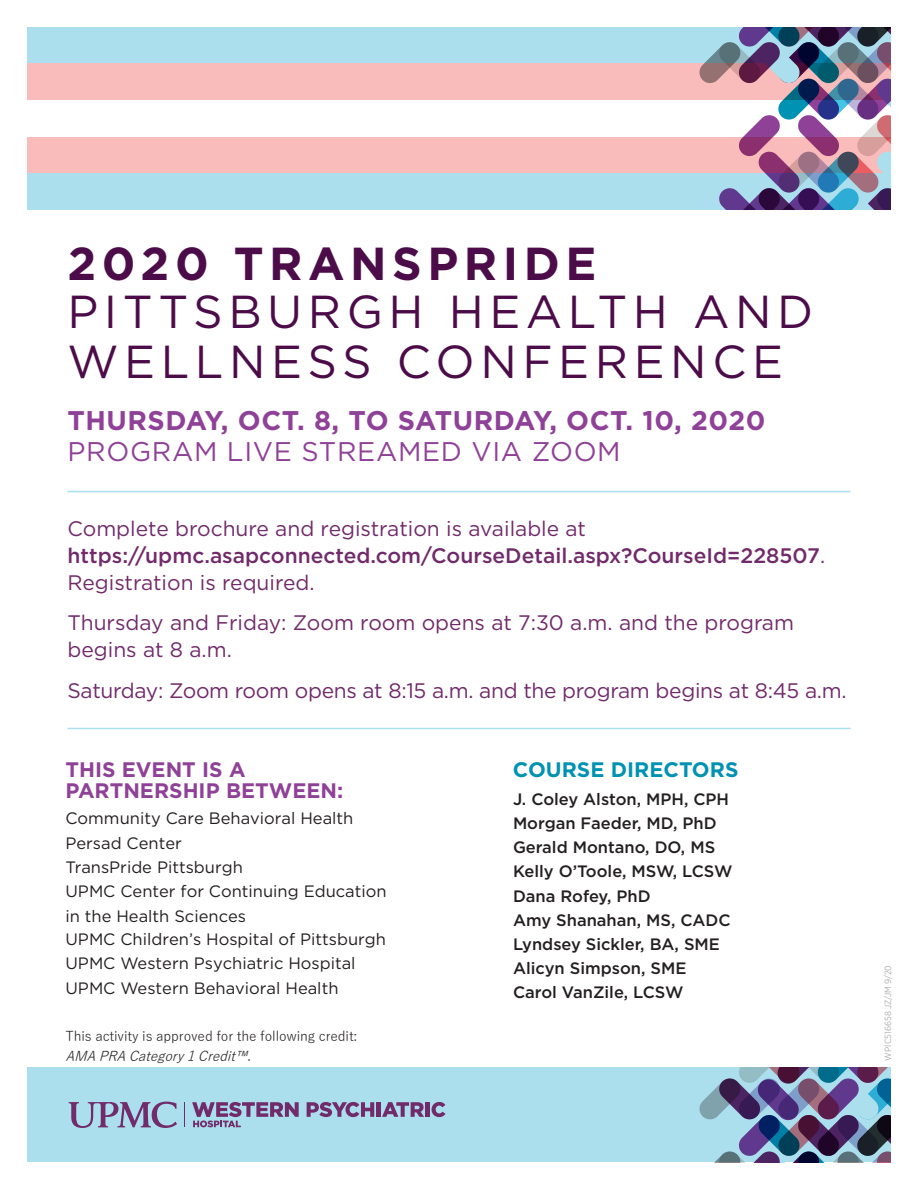
<style>
.page{position:relative;width:918px;height:1188px;background:#fff}
.page>*{position:absolute;margin:0;border:0;box-sizing:border-box;transform-origin:0 0}
.t1{font:46.2px/49.8px "Gotham";letter-spacing:.12em;color:#4c0c49}
.t2{font:700 46.2px "Gotham";letter-spacing:.12em;color:#4c0c49}
.t3{font:700 27px "Gotham";letter-spacing:.02em;color:#8f4198}
.t4{font:27px "Gotham";letter-spacing:.025em;color:#8f4198}
.t5{font:21px/27px "Gotham";color:#712a6a}
.t6{font:700 21px/21px "Gotham";color:#8f4198}
.t7{font:700 21px "Gotham";color:#0092b3}
.t8{font:16.5px/24.3px "Gotham";color:#231f20}
.t9{font:500 16.5px/24.3px "Gotham";color:#231f20}
.t10{font:13.5px "Yu Gothic";letter-spacing:-.01em;color:#231f20}
.t11{font:italic 13.5px "Yu Gothic";color:#231f20}
.t12{font:9px "Gotham Narrow";color:#b1afb1}
.s1{font-weight:500}
</style>
<div class="page">
<div style="left:27px;top:1068px;width:864px;height:94px;background:#acdfed"></div>
<svg style="left:699px;top:1068px;width:192px;height:94px"></svg>
<div style="left:27px;top:27px;width:864px;height:37px;background:#acdfed"></div>
<div style="left:27px;top:173px;width:864px;height:37px;background:#acdfed"></div>
<div style="left:27px;top:64px;width:864px;height:36px;background:#f9bcbb"></div>
<div style="left:27px;top:137px;width:864px;height:36px;background:#f9bcbb"></div>
<svg style="left:699px;top:27px;width:192px;height:183px"></svg>
<hr style="left:68px;top:491px;width:782px;height:1px;background:#acdfed">
<hr style="left:68px;top:728px;width:782px;height:1px;background:#acdfed">
<svg style="left:69px;top:1102px;width:108px;height:26px"></svg>
<svg style="left:307px;top:1102px;width:67px;height:15px"></svg>
<hr style="left:377px;top:1102px;width:4px;height:15px;background:#712a6a">
<svg style="left:382px;top:1102px;width:42px;height:15px"></svg>
<hr style="left:426px;top:1102px;width:4px;height:15px;background:#712a6a">
<svg style="left:432px;top:1102px;width:13px;height:15px"></svg>
<svg style="left:192px;top:1102px;width:107px;height:25px"></svg>
<svg style="left:184px;top:1102px;width:1px;height:25px"></svg>
<h1 class="t2" style="left:68px;top:233px;width:531px">2020 TRANSPRIDE</h1>
<h1 class="t1" style="left:68px;top:286px;width:747px">PITTSBURGH HEALTH AND<br>WELLNESS CONFERENCE</h1>
<p class="t3" style="left:68px;top:402px;width:699px">THURSDAY, OCT. 8, TO SATURDAY, OCT. 10, 2020</p>
<p class="t4" style="left:68px;top:434px;width:555px">PROGRAM LIVE STREAMED VIA ZOOM</p>
<p class="t5" style="left:68px;top:514px;width:759px">Complete brochure and registration is available at <span class="s1">https://upmc.asapconnected.com/CourseDetail.aspx?CourseId=228507</span>.<br>Registration is required.</p>
<p class="t5" style="left:68px;top:609px;width:728px">Thursday and Friday: Zoom room opens at 7:30 a.m. and the program begins at 8 a.m.</p>
<p class="t5" style="left:68px;top:676px;width:781px">Saturday: Zoom room opens at 8:15 a.m. and the program begins at 8:45 a.m.</p>
<p class="t6" style="left:65px;top:759px;width:279px">THIS EVENT IS A<br>PARTNERSHIP BETWEEN:</p>
<p class="t8" style="left:65px;top:805px;width:323px">Community Care Behavioral Health<br>Persad Center<br>TransPride Pittsburgh<br>UPMC Center for Continuing Education in the Health Sciences<br>UPMC Children’s Hospital of Pittsburgh<br>UPMC Western Psychiatric Hospital<br>UPMC Western Behavioral Health</p>
<p class="t10" style="left:65px;top:1024px;width:293px">This activity is approved for the following credit:</p>
<p class="t11" style="left:65px;top:1044px;width:192px">AMAPRACategory1Credit™.</p>
<p class="t7" style="left:513px;top:755px;width:227px">COURSE DIRECTORS</p>
<p class="t9" style="left:513px;top:786px;width:221px">J. Coley Alston, MPH, CPH<br>Morgan Faeder, MD, PhD<br>Gerald Montano, DO, MS<br>Kelly O’Toole, MSW, LCSW<br>Dana Rofey, PhD<br>Amy Shanahan, MS, CADC<br>Lyndsey Sickler, BA, SME<br>Alicyn Simpson, SME<br>Carol VanZile, LCSW</p>
<p class="t12" style="left:882px;top:1061px;width:97px;rotate:-90deg">WPIC516658 JZ/JM 9/20</p>
</div>
